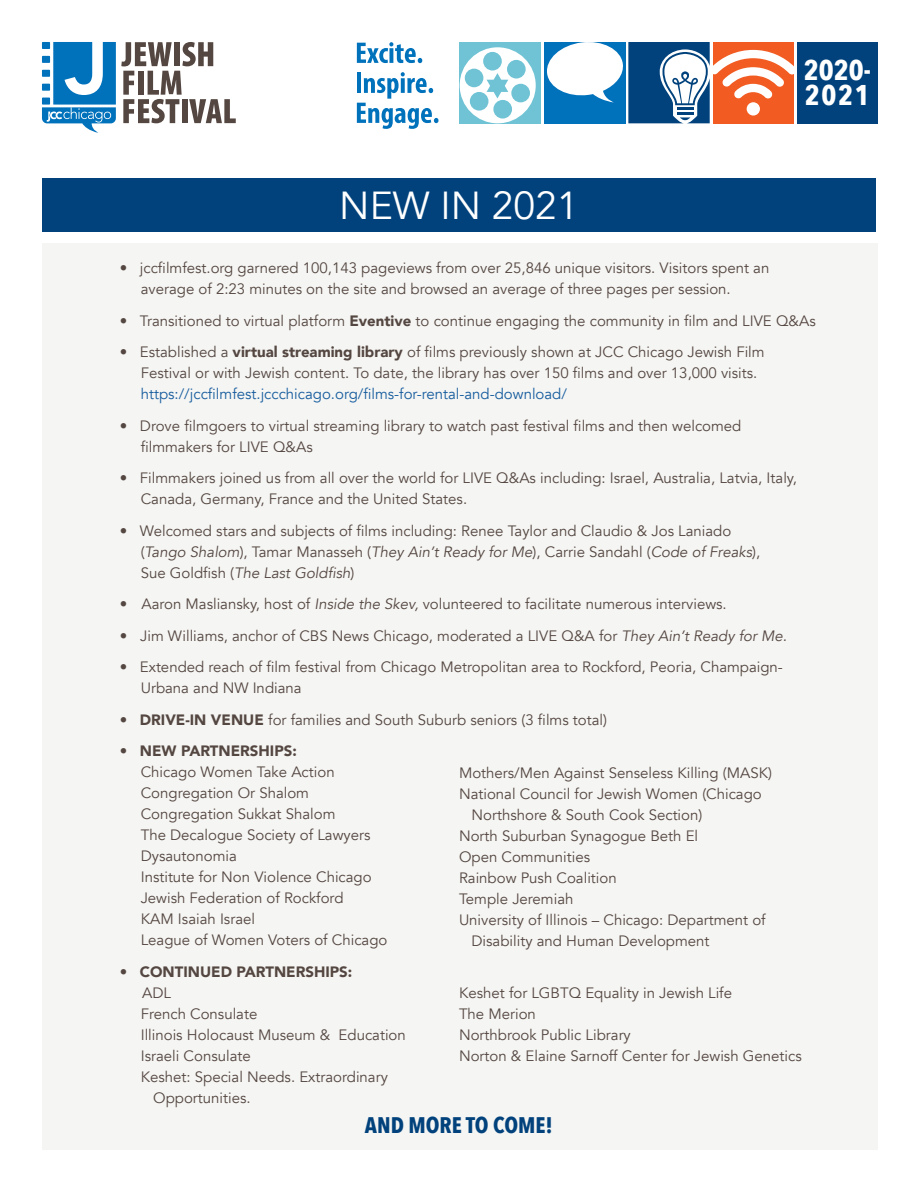
<style>
.page{position:relative;width:918px;height:1188px;background:#fff}
.page>*{position:absolute;margin:0;border:0;box-sizing:border-box;transform-origin:0 0}
.t1{font:39px "Avenir";color:#fff}
.t2{font:700 28.5px/25.5px "Avenir Next Condensed";letter-spacing:.03em;color:#fff}
.t3{font:700 22.5px "Avenir Next Condensed";color:#01427c}
.t4{font:15px/21px "Avenir";color:#544640}
.t5{font:15px "Avenir";color:#175d9e}
.t6{font:900 15px "Avenir";color:#544640}
.s1{font-weight:900}
.s2{font-style:italic}
.s3{font-weight:400}
</style>
<div class="page">
<div style="left:42px;top:178px;width:834px;height:54px;background:#01427c"></div>
<div style="left:42px;top:243px;width:836px;height:907px;background:#f5f5f3"></div>
<svg style="left:42px;top:42px;width:194px;height:91px"></svg>
<div style="left:460px;top:42px;width:81px;height:81px;background:#6fc3d5"></div>
<svg style="left:460px;top:47px;width:76px;height:76px"></svg>
<svg style="left:357px;top:42px;width:65px;height:21px"></svg>
<svg style="left:357px;top:72px;width:81px;height:57px"></svg>
<div style="left:797px;top:42px;width:81px;height:81px;background:#01427c"></div>
<svg style="left:545px;top:42px;width:249px;height:81px"></svg>
<h1 class="t1" style="left:339px;top:182px;width:241px">NEW IN 2021</h1>
<h2 class="t2" style="left:804px;top:57px;width:68px">2020-<br>2021</h2>
<p class="t4" style="left:141px;top:258px;width:630px;text-indent:-21px">• jccfilmfest.org garnered 100,143 pageviews from over 25,846 unique visitors. Visitors spent an average of 2:23 minutes on the site and browsed an average of three pages per session.</p>
<p class="t4" style="left:120px;top:310px;width:697px">• Transitioned to virtual platform <span class="s1">Eventive</span> to continue engaging the community in film and LIVE Q&amp;As</p>
<p class="t4" style="left:141px;top:342px;width:625px;text-indent:-21px">• Established a <span class="s1">virtual streaming library</span> of films previously shown at JCC Chicago Jewish Film<br>Festival or with Jewish content. To date, the library has over 150 films and over 13,000 visits.</p>
<p class="t5" style="left:141px;top:385px;width:428px">https://jccfilmfest.jccchicago.org/films-for-rental-and-download/</p>
<p class="t4" style="left:141px;top:415px;width:602px;text-indent:-21px">• Drove filmgoers to virtual streaming library to watch past festival films and then welcomed filmmakers for LIVE Q&amp;As</p>
<p class="t4" style="left:141px;top:468px;width:658px;text-indent:-21px">• Filmmakers joined us from all over the world for LIVE Q&amp;As including: Israel, Australia, Latvia, Italy,<br>Canada, Germany, France and the United States.</p>
<p class="t4" style="left:141px;top:520px;width:621px;text-indent:-21px">• Welcomed stars and subjects of films including: Renee Taylor and Claudio &amp; Jos Laniado (<span class="s2">Tango Shalom</span>), Tamar Manasseh (<span class="s2">They Ain’t Ready for Me</span>), Carrie Sandahl (<span class="s2">Code of Freaks</span>),<br>Sue Goldfish (<span class="s2">The Last Goldfish</span>)</p>
<p class="t4" style="left:120px;top:594px;width:608px">• Aaron Masliansky, host of <span class="s2">Inside the Skev,</span> volunteered to facilitate numerous interviews.</p>
<p class="t4" style="left:120px;top:625px;width:669px">• Jim Williams, anchor of CBS News Chicago, moderated a LIVE Q&amp;A for <span class="s2">They Ain’t Ready for Me.</span></p>
<p class="t4" style="left:141px;top:657px;width:644px;text-indent:-21px">• Extended reach of film festival from Chicago Metropolitan area to Rockford, Peoria, Champaign-<br>Urbana and NW Indiana</p>
<p class="t4" style="left:120px;top:709px;width:489px">• <span class="s1">DRIVE-IN VENUE</span> for families and South Suburb seniors (3 films total)</p>
<p class="t4" style="left:141px;top:741px;width:248px;text-indent:-21px">• <span class="s1">NEW PARTNERSHIPS:<br></span>Chicago Women Take Action<br>Congregation Or Shalom<br>Congregation Sukkat Shalom<br>The Decalogue Society of Lawyers<br>Dysautonomia<br>Institute for Non Violence Chicago<br>Jewish Federation of Rockford<br>KAM Isaiah Israel<br>League of Women Voters of Chicago</p>
<p class="t6" style="left:120px;top:959px;width:234px"><span class="s3">•</span> CONTINUED PARTNERSHIPS:</p>
<p class="t4" style="left:142px;top:982px;width:30px">ADL</p>
<p class="t4" style="left:141px;top:1003px;width:118px">French Consulate</p>
<p class="t4" style="left:141px;top:1024px;width:267px">Illinois Holocaust Museum &amp; Education</p>
<p class="t4" style="left:141px;top:1045px;width:112px">Israeli Consulate</p>
<p class="t4" style="left:141px;top:1066px;width:249px">Keshet: Special Needs. Extraordinary</p>
<p class="t4" style="left:153px;top:1087px;width:99px">Opportunities.</p>
<p class="t4" style="left:459px;top:762px;width:315px">Mothers/Men Against Senseless Killing (MASK)</p>
<p class="t4" style="left:459px;top:783px;width:304px">National Council for Jewish Women (Chicago</p>
<p class="t4" style="left:472px;top:804px;width:232px">Northshore &amp; South Cook Section)</p>
<p class="t4" style="left:459px;top:825px;width:241px">North Suburban Synagogue Beth El</p>
<p class="t4" style="left:459px;top:846px;width:133px">Open Communities</p>
<p class="t4" style="left:459px;top:867px;width:159px">Rainbow Push Coalition</p>
<p class="t4" style="left:459px;top:888px;width:116px">Temple Jeremiah</p>
<p class="t4" style="left:459px;top:909px;width:308px">University of Illinois – Chicago: Department of</p>
<p class="t4" style="left:472px;top:930px;width:240px">Disability and Human Development</p>
<p class="t4" style="left:459px;top:983px;width:344px">Keshet for LGBTQ Equality in Jewish Life<br>The Merion<br>Northbrook Public Library<br>Norton &amp; Elaine Sarnoff Center for Jewish Genetics</p>
<h3 class="t3" style="left:365px;top:1111px;width:190px">AND MORE TO COME!</h3>
</div>
